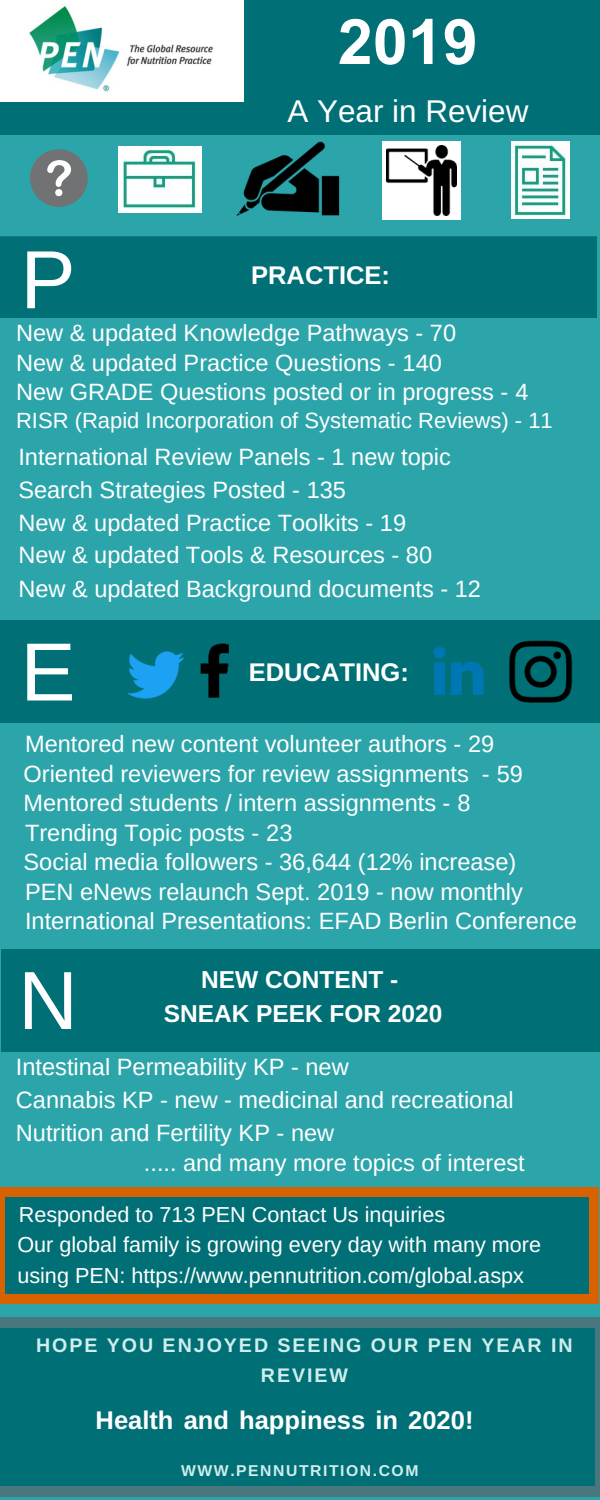
<style>
.page{position:relative;width:600px;height:1500px;background:#2ca5aa}
.page>*{position:absolute;margin:0;border:0;box-sizing:border-box;transform-origin:0 0}
.t1{font:82.5px "Arimo";color:#fff}
.t2{font:700 62.9px "Arial";color:#fff}
.t3{font:31.4px "Arimo";color:#fff}
.t4{font:700 25.5px "Arimo";color:#fff}
.t5{font:700 24.5px/33.8px "Arimo";color:#fff;text-align:center}
.t6{font:23.6px/29.5px "Arimo";color:#fff}
.t7{font:22px "Arimo";color:#fff}
.t8{font:21.6px/30.4px "Arimo";color:#fff}
.t9{font:700 19.7px/30px "Arimo";letter-spacing:.1em;color:#d0eded;text-align:center}
.t10{font:700 15.7px "Arimo";letter-spacing:.1em;color:#d0eded}
.s1{font-style:inherit}
</style>
<div class="page">
<div style="left:0;top:0;width:600px;height:127px;background:#007076"></div>
<div style="left:0;top:124px;width:600px;height:10px;background:#007076"></div>
<div style="left:4px;top:957px;width:596px;height:87px;background:#007076"></div>
<div style="left:592px;top:1042px;width:8px;height:10px;background:#007076"></div>
<div style="left:2px;top:958px;width:9px;height:85px;background:#007076"></div>
<div style="left:2px;top:1042px;width:9px;height:10px;background:#007076"></div>
<div style="left:11px;top:1042px;width:582px;height:10px;background:#007076"></div>
<div style="left:592px;top:949px;width:8px;height:10px;background:#007076"></div>
<div style="left:2px;top:949px;width:9px;height:10px;background:#007076"></div>
<div style="left:11px;top:949px;width:582px;height:10px;background:#007076"></div>
<div style="left:0;top:1327px;width:595px;height:160px;background:#007076"></div>
<div style="left:595px;top:1487px;width:5px;height:10px;background:#48777e"></div>
<div style="left:595px;top:1326px;width:5px;height:162px;background:#48777e"></div>
<div style="left:0;top:1487px;width:596px;height:10px;background:#48777e"></div>
<div style="left:595px;top:1317px;width:5px;height:10px;background:#48777e"></div>
<div style="left:0;top:1317px;width:596px;height:10px;background:#48777e"></div>
<img style="left:0;top:0;width:244px;height:102px">
<div style="left:0;top:620px;width:600px;height:103px;background:#007076"></div>
<div style="left:30px;top:149px;width:58px;height:58px;background:#717273;border-radius:50%"></div>
<svg style="left:47px;top:160px;width:24px;height:36px"></svg>
<img style="left:118px;top:146px;width:84px;height:67px">
<div style="left:0;top:236px;width:597px;height:82px;background:#007076"></div>
<img style="left:511px;top:142px;width:59px;height:77px">
<img style="left:433px;top:647px;width:51px;height:48px">
<img style="left:509px;top:640px;width:64px;height:63px">
<img style="left:127px;top:651px;width:52px;height:48px">
<div style="left:0;top:1195px;width:597px;height:101px;background:#007076"></div>
<div style="left:589px;top:1294px;width:10px;height:10px;background:#d96200"></div>
<div style="left:0;top:1196px;width:5px;height:99px;background:#d96200"></div>
<div style="left:0;top:1294px;width:5px;height:10px;background:#d96200"></div>
<div style="left:589px;top:1196px;width:10px;height:99px;background:#d96200"></div>
<div style="left:4px;top:1294px;width:586px;height:10px;background:#d96200"></div>
<div style="left:589px;top:1187px;width:10px;height:10px;background:#d96200"></div>
<div style="left:0;top:1187px;width:5px;height:10px;background:#d96200"></div>
<div style="left:4px;top:1187px;width:586px;height:10px;background:#d96200"></div>
<img style="left:382px;top:142px;width:78px;height:78px">
<img style="left:234px;top:134px;width:109px;height:82px">
<img style="left:179px;top:643px;width:50px;height:55px">
<h2 class="t2" style="left:338px;top:0;width:141px">201<span class="s1">9</span></h2>
<h1 class="t1" style="left:20px;top:234px;width:56px">P</h1>
<h3 class="t3" style="left:288px;top:94px;width:242px">A Year in Review</h3>
<p class="t4" style="left:251px;top:261px;width:140px">PRACTICE:</p>
<p class="t6" style="left:16px;top:319px;width:514px">New &amp; updated Knowledge Pathways - 70<br>New &amp; updated Practice Questions - 140<br>New GRADE Questions posted or in progress - 4</p>
<p class="t7" style="left:16px;top:407px;width:538px">RISR (Rapid Incorporation of Systematic Reviews) - 11</p>
<p class="t6" style="left:18px;top:440px;width:434px;line-height:32.6px">International Review Panels - 1 new topic Search Strategies Posted - 135<br>New &amp; updated Practice Toolkits - 19<br>New &amp; updated Tools &amp; Resources - 80</p>
<p class="t6" style="left:18px;top:574px;width:464px">New &amp; updated Background documents - 12</p>
<h1 class="t1" style="left:20px;top:626px;width:56px">E</h1>
<p class="t4" style="left:249px;top:658px;width:162px">EDUCATING:</p>
<p class="t6" style="left:24px;top:729px;width:555px">Mentored new content volunteer authors - 29<br>Oriented reviewers for review assignments - 59<br>Mentored students / intern assignments - 8<br>Trending Topic posts - 23<br>Social media followers - 36,644 (12% increase)<br>PEN eNews relaunch Sept. 2019 - now monthly International Presentations: EFAD Berlin Conference</p>
<h1 class="t1" style="left:18px;top:954px;width:61px">N</h1>
<p class="t5" style="left:164px;top:962px;width:280px">NEW CONTENT -<br>SNEAK PEEK FOR 2020</p>
<p class="t6" style="left:16px;top:1051px;width:499px;line-height:32.6px">Intestinal Permeability KP - new<br>Cannabis KP - new - medicinal and recreational<br>Nutrition and Fertility KP - new</p>
<p class="t6" style="left:144px;top:1148px;width:382px">..... and many more topics of interest</p>
<p class="t8" style="left:17px;top:1199px;width:525px">Responded to 713 PEN Contact Us inquiries<br>Our global family is growing every day with many more using PEN: https://www.pennutrition.com/global.aspx</p>
<p class="t9" style="left:36px;top:1330px;width:538px">HOPE YOU ENJOYED SEEING OUR PEN YEAR IN<br>REVIEW</p>
<p class="t4" style="left:96px;top:1406px;width:380px">Health and happiness in 2020!</p>
<p class="t10" style="left:181px;top:1462px;width:239px">WWW.PENNUTRITION.COM</p>
</div>
